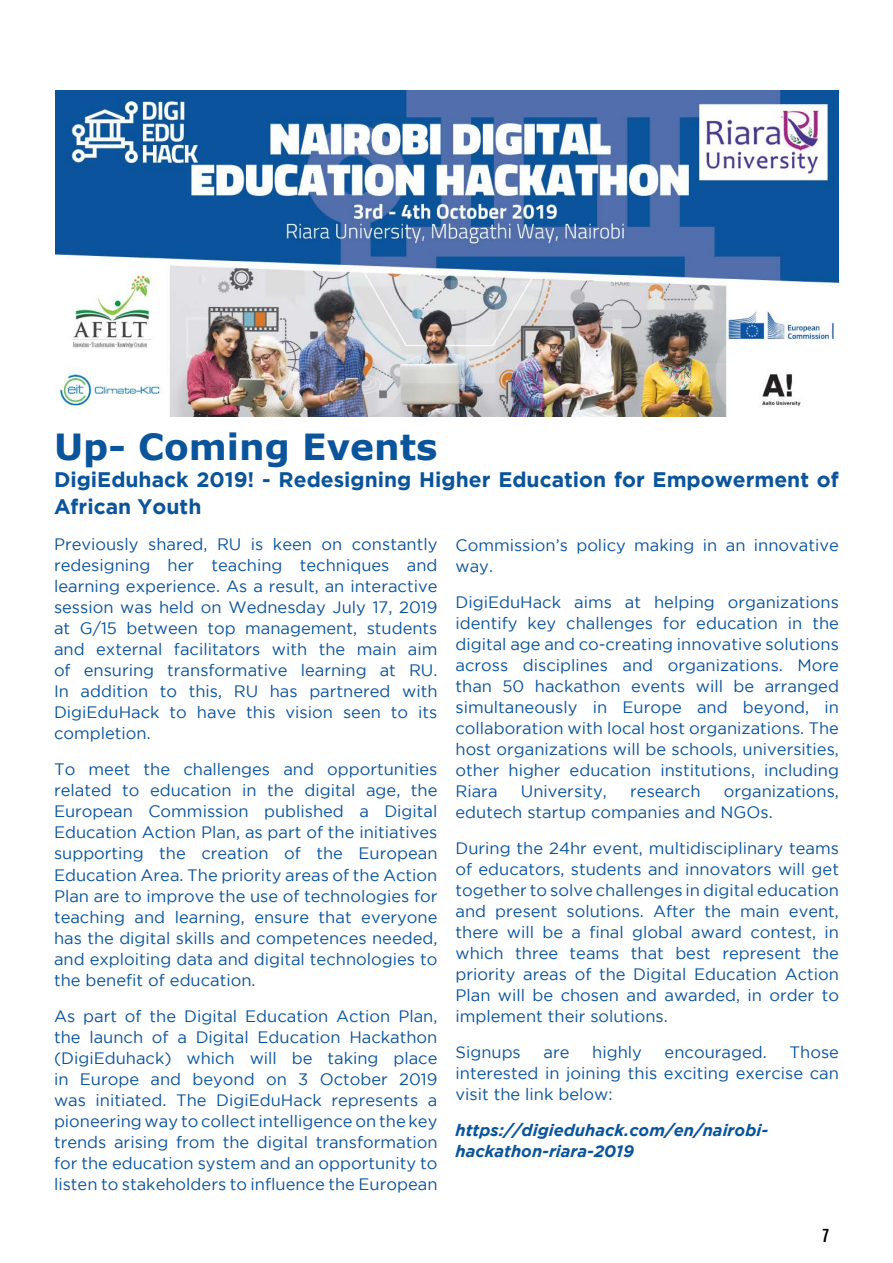
<style>
.page{position:relative;width:893px;height:1263px;background:#fff}
.page>*{position:absolute;margin:0;border:0;box-sizing:border-box;transform-origin:0 0}
.t1{font:700 36px "Verdana";color:#0a549b}
.t2{font:700 21px/27px "Gotham";color:#0a549b}
.t3{font:16.5px/21px "Gotham";color:#0a549b;text-align:justify}
.t4{font:italic 700 16.5px/21px "Gotham";color:#0a549b}
.t5{font:700 15px "Antonio";color:#000}
</style>
<div class="page">
<img style="left:56px;top:90px;width:783px;height:327px">
<h1 class="t1" style="left:54px;top:423px;width:385px">Up- Coming Events</h1>
<p class="t2" style="left:54px;top:465px;width:786px">DigiEduhack 2019! - Redesigning Higher Education for Empowerment of<br>African Youth</p>
<p class="t3" style="left:54px;top:534px;width:385px">Previously shared, RU is keen on constantly redesigning her teaching techniques and learning experience. As a result, an interactive session was held on Wednesday July 17, 2019 at G/15 between top management, students and external facilitators with the main aim of ensuring transformative learning at RU.<br>In addition to this, RU has partnered with DigiEduHack to have this vision seen to its completion.</p>
<p class="t3" style="left:54px;top:759px;width:385px">To meet the challenges and opportunities related to education in the digital age, the European Commission published a Digital Education Action Plan, as part of the initiatives supporting the creation of the European Education Area. The priority areas of the Action Plan are to improve the use of technologies for teaching and learning, ensure that everyone has the digital skills and competences needed, and exploiting data and digital technologies to the benefit of education.</p>
<p class="t3" style="left:54px;top:1005px;width:385px">As part of the Digital Education Action Plan, the launch of a Digital Education Hackathon (DigiEduhack) which will be taking place in Europe and beyond on 3 October 2019 was initiated. The DigiEduHack represents a pioneering way to collect intelligence on the key trends arising from the digital transformation for the education system and an opportunity to listen to stakeholders to influence the European</p>
<p class="t3" style="left:455px;top:534px;width:385px">Commission’s policy making in an innovative way.</p>
<p class="t3" style="left:455px;top:591px;width:385px">DigiEduHack aims at helping organizations identify key challenges for education in the digital age and co-creating innovative solutions across disciplines and organizations. More than 50 hackathon events will be arranged simultaneously in Europe and beyond, in collaboration with local host organizations. The host organizations will be schools, universities, other higher education institutions, including Riara</p>
<p class="t3" style="left:521px;top:780px;width:88px">University,</p>
<p class="t3" style="left:630px;top:780px;width:72px">research</p>
<p class="t3" style="left:455px;top:780px;width:385px;text-indent:268px">organizations, edutech startup companies and NGOs.</p>
<p class="t3" style="left:455px;top:837px;width:385px">During the 24hr event, multidisciplinary teams of educators, students and innovators will get together to solve challenges in digital education and present solutions. After the main event, there will be a final global award contest, in which three teams that best represent the priority areas of the Digital Education Action Plan will be chosen and awarded, in order to implement their solutions.</p>
<p class="t3" style="left:455px;top:1041px;width:67px">Signups</p>
<p class="t3" style="left:544px;top:1041px;width:28px">are</p>
<p class="t3" style="left:592px;top:1041px;width:51px">highly</p>
<p class="t3" style="left:665px;top:1041px;width:104px">encouraged.</p>
<p class="t3" style="left:455px;top:1041px;width:385px;text-indent:334px">Those interested in joining this exciting exercise can visit the link below:</p>
<p class="t4" style="left:455px;top:1119px;width:314px">https://digieduhack.com/en/nairobi&shy;hackathon-riara-2019</p>
<p class="t5" style="left:822px;top:1224px;width:8px">7</p>
</div>
